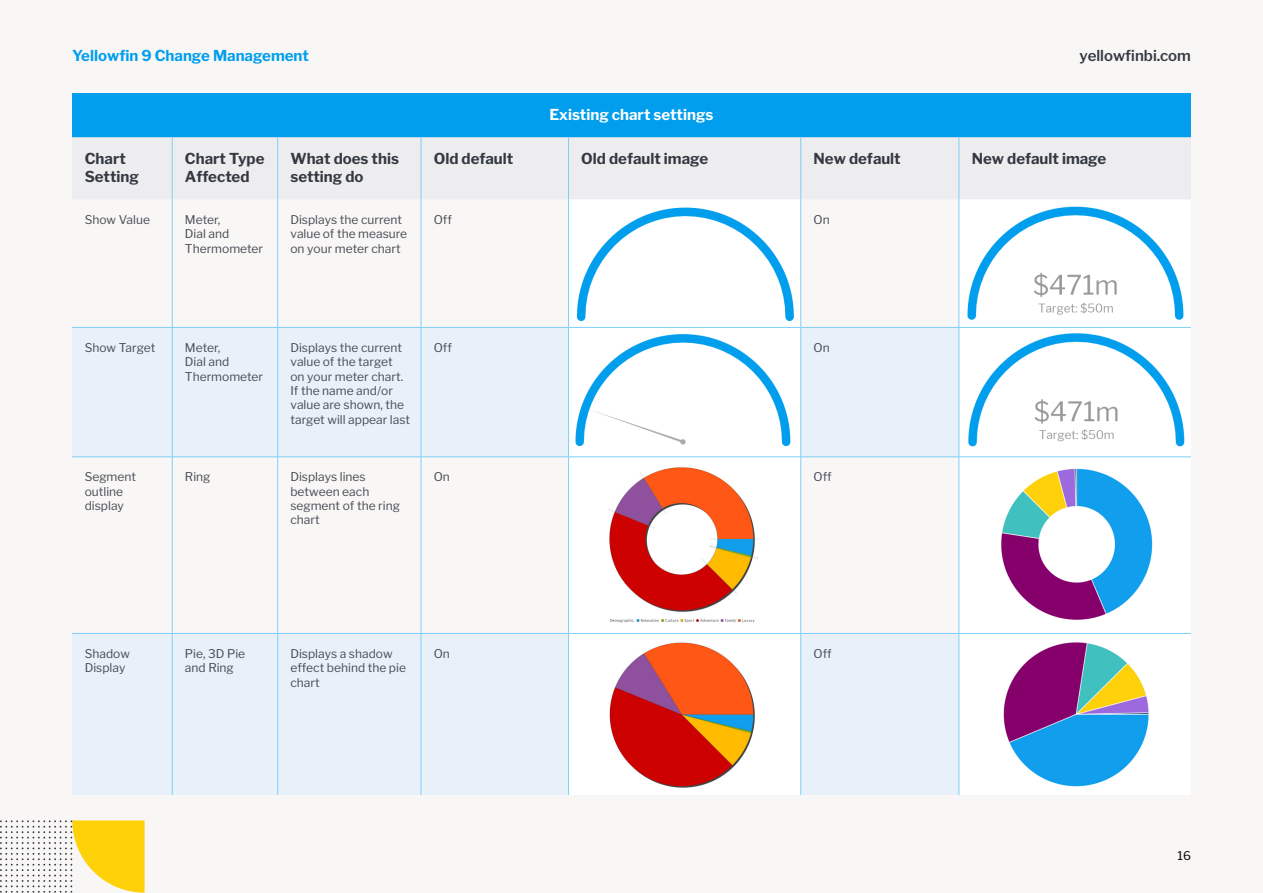
<style>
.page{position:relative;width:1263px;height:893px;background:#f9f7f6}
.page>*{position:absolute;margin:0;border:0;box-sizing:border-box;transform-origin:0 0}
.t1{font:700 15px/18px "Libre Franklin";color:#343841}
.t2{font:700 15px "Libre Franklin";color:#009eec}
.t3{font:700 15px "Libre Franklin";color:#fff}
.yellowfin{font:600 15px "Libre Franklin";color:#343841}
.t4{font:12px/14.4px "Libre Franklin";color:#484b54}
.t5{font:12px "Libre Franklin";color:#000}
</style>
<div class="page">
<div style="left:72px;top:93px;width:1119px;height:44px;background:#009eec"></div>
<div style="left:72px;top:137px;width:1119px;height:62px;background:#ededef"></div>
<svg style="left:72px;top:328px;width:887px;height:467px;fill:#e8f1fa"></svg>
<hr style="left:172px;top:199px;width:1px;height:128px;background:#80cff6">
<hr style="left:277px;top:199px;width:1px;height:128px;background:#80cff6">
<hr style="left:421px;top:199px;width:1px;height:128px;background:#80cff6">
<hr style="left:568px;top:199px;width:1px;height:128px;background:#80cff6">
<hr style="left:959px;top:199px;width:1px;height:128px;background:#80cff6">
<hr style="left:172px;top:328px;width:1px;height:129px;background:#80cff6">
<hr style="left:277px;top:328px;width:1px;height:129px;background:#80cff6">
<hr style="left:421px;top:328px;width:1px;height:129px;background:#80cff6">
<hr style="left:568px;top:328px;width:1px;height:129px;background:#80cff6">
<hr style="left:800px;top:328px;width:1px;height:129px;background:#80cff6">
<hr style="left:959px;top:328px;width:1px;height:129px;background:#80cff6">
<hr style="left:172px;top:457px;width:1px;height:176px;background:#80cff6">
<hr style="left:277px;top:457px;width:1px;height:176px;background:#80cff6">
<hr style="left:421px;top:457px;width:1px;height:176px;background:#80cff6">
<hr style="left:568px;top:457px;width:1px;height:176px;background:#80cff6">
<hr style="left:959px;top:457px;width:1px;height:176px;background:#80cff6">
<hr style="left:172px;top:634px;width:1px;height:161px;background:#80cff6">
<hr style="left:277px;top:634px;width:1px;height:161px;background:#80cff6">
<hr style="left:421px;top:634px;width:1px;height:161px;background:#80cff6">
<hr style="left:568px;top:634px;width:1px;height:161px;background:#80cff6">
<hr style="left:959px;top:634px;width:1px;height:161px;background:#80cff6">
<hr style="left:172px;top:137px;width:1px;height:62px;background:#80cff6">
<hr style="left:277px;top:137px;width:1px;height:62px;background:#80cff6">
<hr style="left:421px;top:137px;width:1px;height:62px;background:#80cff6">
<hr style="left:568px;top:137px;width:1px;height:62px;background:#80cff6">
<hr style="left:800px;top:137px;width:1px;height:62px;background:#80cff6">
<hr style="left:959px;top:137px;width:1px;height:62px;background:#80cff6">
<hr style="left:800px;top:199px;width:1px;height:128px;background:#80cff6">
<hr style="left:800px;top:457px;width:1px;height:176px;background:#80cff6">
<hr style="left:800px;top:634px;width:1px;height:161px;background:#80cff6">
<hr style="left:72px;top:327px;width:100px;height:1px;background:#80cff6">
<hr style="left:172px;top:327px;width:106px;height:1px;background:#80cff6">
<hr style="left:278px;top:327px;width:143px;height:1px;background:#80cff6">
<hr style="left:421px;top:327px;width:147px;height:1px;background:#80cff6">
<hr style="left:568px;top:327px;width:233px;height:1px;background:#80cff6">
<hr style="left:801px;top:327px;width:158px;height:1px;background:#80cff6">
<hr style="left:959px;top:327px;width:232px;height:1px;background:#80cff6">
<hr style="left:72px;top:457px;width:100px;height:1px;background:#80cff6">
<hr style="left:172px;top:457px;width:106px;height:1px;background:#80cff6">
<hr style="left:278px;top:457px;width:143px;height:1px;background:#80cff6">
<hr style="left:421px;top:457px;width:147px;height:1px;background:#80cff6">
<hr style="left:568px;top:457px;width:233px;height:1px;background:#80cff6">
<hr style="left:801px;top:457px;width:158px;height:1px;background:#80cff6">
<hr style="left:959px;top:457px;width:232px;height:1px;background:#80cff6">
<hr style="left:72px;top:633px;width:100px;height:1px;background:#80cff6">
<hr style="left:172px;top:633px;width:106px;height:1px;background:#80cff6">
<hr style="left:278px;top:633px;width:143px;height:1px;background:#80cff6">
<hr style="left:421px;top:633px;width:147px;height:1px;background:#80cff6">
<hr style="left:568px;top:633px;width:233px;height:1px;background:#80cff6">
<hr style="left:801px;top:633px;width:158px;height:1px;background:#80cff6">
<hr style="left:959px;top:633px;width:232px;height:1px;background:#80cff6">
<img style="left:577px;top:207px;width:217px;height:114px">
<img style="left:967px;top:206px;width:217px;height:114px">
<img style="left:574px;top:333px;width:220px;height:115px">
<img style="left:968px;top:333px;width:217px;height:114px">
<img style="left:606px;top:465px;width:154px;height:160px">
<img style="left:1001px;top:468px;width:152px;height:152px">
<img style="left:607px;top:640px;width:149px;height:152px">
<img style="left:1003px;top:642px;width:146px;height:145px">
<svg style="left:0;top:820px;width:145px;height:73px"></svg>
<p class="t2" style="left:72px;top:47px;width:239px">Yellowfin 9 Change Management</p>
<p class="yellowfin" style="left:1079px;top:47px;width:113px">yellowfinbi.com</p>
<p class="t3" style="left:549px;top:106px;width:165px">Existing chart settings</p>
<p class="t1" style="left:85px;top:150px;width:56px">Chart<br>Setting</p>
<p class="t1" style="left:185px;top:150px;width:81px">Chart Type<br>Affected</p>
<p class="t1" style="left:290px;top:150px;width:110px">What does this setting do</p>
<p class="t1" style="left:434px;top:150px;width:81px">Old default</p>
<p class="t1" style="left:581px;top:150px;width:128px">Old default image</p>
<p class="t1" style="left:813px;top:150px;width:89px">New default</p>
<p class="t1" style="left:972px;top:150px;width:136px">New default image</p>
<p class="t4" style="left:85px;top:212px;width:67px">Show Value</p>
<p class="t4" style="left:185px;top:212px;width:80px">Meter,<br>Dial and<br>Thermometer</p>
<p class="t4" style="left:290px;top:212px;width:118px">Displays the current value of the measure on your meter chart</p>
<p class="t4" style="left:434px;top:212px;width:20px">Off</p>
<p class="t4" style="left:813px;top:212px;width:18px">On</p>
<p class="t4" style="left:85px;top:340px;width:72px">Show Target</p>
<p class="t4" style="left:185px;top:340px;width:80px">Meter,<br>Dial and<br>Thermometer</p>
<p class="t4" style="left:290px;top:340px;width:121px">Displays the current value of the target<br>on your meter chart.<br>If the name and/or value are shown, the target will appear last</p>
<p class="t4" style="left:434px;top:340px;width:20px">Off</p>
<p class="t4" style="left:813px;top:340px;width:18px">On</p>
<p class="t4" style="left:85px;top:470px;width:53px">Segment outline display</p>
<p class="t4" style="left:185px;top:470px;width:27px">Ring</p>
<p class="t4" style="left:290px;top:470px;width:111px">Displays lines between each segment of the ring chart</p>
<p class="t4" style="left:434px;top:470px;width:18px">On</p>
<p class="t4" style="left:813px;top:470px;width:20px">Off</p>
<p class="t4" style="left:85px;top:646px;width:47px">Shadow<br>Display</p>
<p class="t4" style="left:185px;top:646px;width:62px">Pie, 3D Pie and Ring</p>
<p class="t4" style="left:290px;top:646px;width:117px">Displays a shadow effect behind the pie chart</p>
<p class="t4" style="left:434px;top:646px;width:18px">On</p>
<p class="t4" style="left:813px;top:646px;width:20px">Off</p>
<p class="t5" style="left:1177px;top:848px;width:15px">16</p>
</div>
